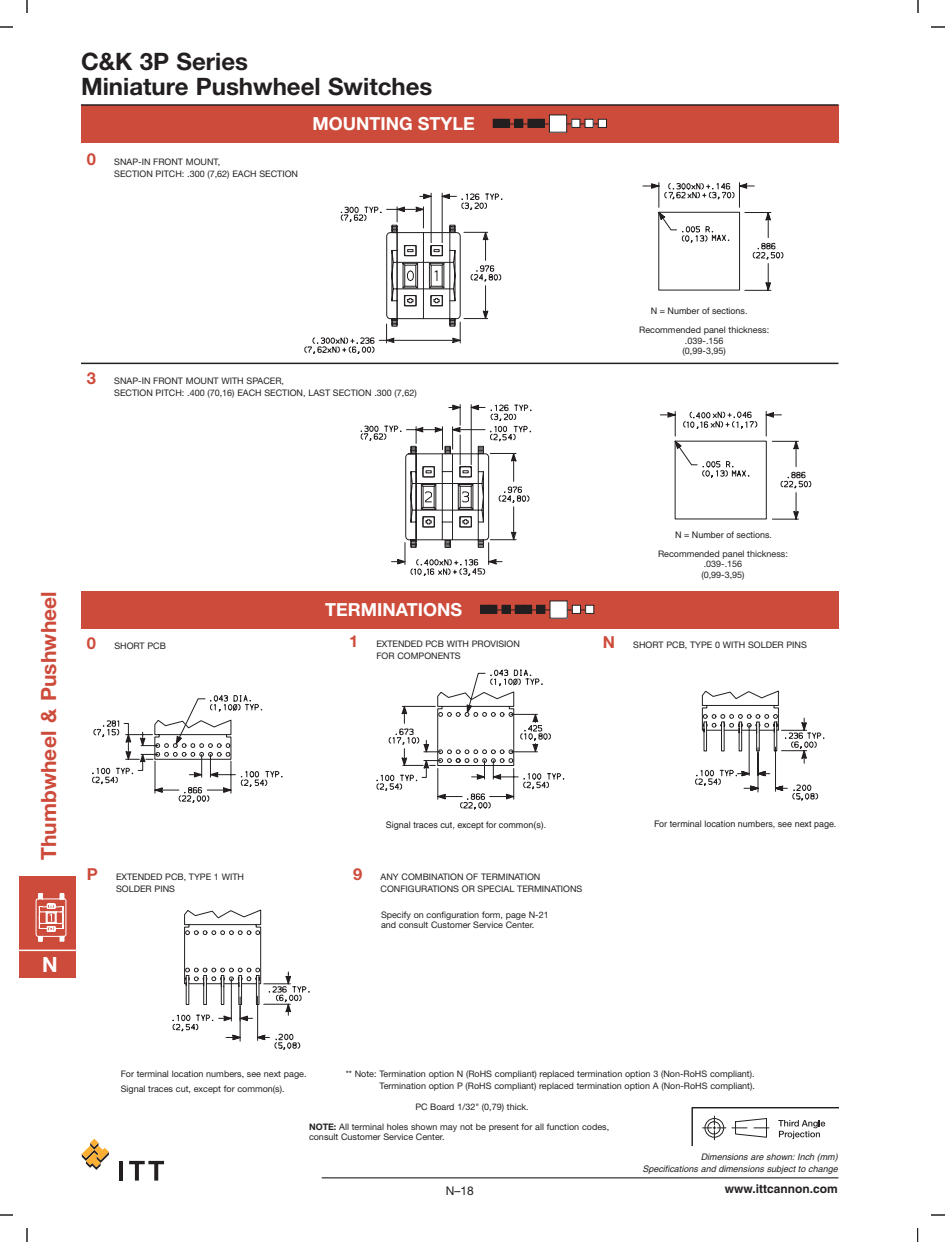
<style>
.page{position:relative;width:945px;height:1242px;background:#fff}
.page>*{position:absolute;margin:0;border:0;box-sizing:border-box;transform-origin:0 0}
.t1{font:700 24px/25.5px "Helvetica Neue";color:#231f20}
.t2{font:700 21px "Helvetica Neue";color:#cd4b3b}
.t3{font:700 21px "Helvetica Neue";color:#fff}
.t4{font:700 18px "Helvetica Neue";color:#fff}
.t5{font:700 12px "Helvetica";color:#231f20}
.t6{font:12px "Helvetica Neue";color:#231f20}
.t7{font:9px/12px "Helvetica Neue";color:#231f20}
.t8{font:9px "Helvetica";color:#231f20}
.t9{font:italic 9px/12px "Helvetica";color:#231f20;text-align:right}
.s1{font-weight:700;font-size:16.5px;color:#cd4b3b}
.s2{font-weight:700}
</style>
<div class="page">
<div style="left:81px;top:105px;width:757px;height:37px;background:#cd4b3b"></div>
<div style="left:493px;top:119px;width:8px;height:8px;background:#231f20"></div>
<div style="left:493px;top:119px;width:9px;height:9px;border:1px solid #231f20"></div>
<div style="left:501px;top:119px;width:9px;height:8px;background:#231f20"></div>
<div style="left:501px;top:119px;width:9px;height:9px;border:1px solid #231f20"></div>
<div style="left:515px;top:119px;width:8px;height:8px;background:#231f20"></div>
<div style="left:514px;top:119px;width:9px;height:9px;border:1px solid #231f20"></div>
<div style="left:528px;top:119px;width:8px;height:8px;background:#231f20"></div>
<div style="left:528px;top:119px;width:8px;height:9px;border:1px solid #231f20"></div>
<div style="left:536px;top:119px;width:8px;height:8px;background:#231f20"></div>
<div style="left:536px;top:119px;width:9px;height:9px;border:1px solid #231f20"></div>
<div style="left:549px;top:115px;width:18px;height:17px;background:#fff"></div>
<div style="left:549px;top:115px;width:18px;height:18px;border:1px solid #231f20"></div>
<div style="left:572px;top:119px;width:8px;height:8px;background:#fff"></div>
<div style="left:571px;top:119px;width:9px;height:9px;border:1px solid #231f20"></div>
<div style="left:585px;top:119px;width:8px;height:8px;background:#fff"></div>
<div style="left:585px;top:119px;width:9px;height:9px;border:1px solid #231f20"></div>
<div style="left:598px;top:119px;width:8px;height:8px;background:#fff"></div>
<div style="left:598px;top:119px;width:9px;height:9px;border:1px solid #231f20"></div>
<div style="left:81px;top:591px;width:757px;height:37px;background:#cd4b3b"></div>
<div style="left:481px;top:605px;width:8px;height:8px;background:#231f20"></div>
<div style="left:480px;top:605px;width:9px;height:9px;border:1px solid #231f20"></div>
<div style="left:489px;top:605px;width:8px;height:8px;background:#231f20"></div>
<div style="left:488px;top:605px;width:9px;height:9px;border:1px solid #231f20"></div>
<div style="left:502px;top:605px;width:8px;height:8px;background:#231f20"></div>
<div style="left:502px;top:605px;width:9px;height:9px;border:1px solid #231f20"></div>
<div style="left:515px;top:605px;width:8px;height:8px;background:#231f20"></div>
<div style="left:515px;top:605px;width:9px;height:9px;border:1px solid #231f20"></div>
<div style="left:523px;top:605px;width:9px;height:8px;background:#231f20"></div>
<div style="left:523px;top:605px;width:9px;height:9px;border:1px solid #231f20"></div>
<div style="left:537px;top:605px;width:8px;height:8px;background:#231f20"></div>
<div style="left:536px;top:605px;width:9px;height:9px;border:1px solid #231f20"></div>
<div style="left:550px;top:601px;width:17px;height:17px;background:#fff"></div>
<div style="left:572px;top:605px;width:9px;height:8px;background:#fff"></div>
<div style="left:572px;top:605px;width:9px;height:9px;border:1px solid #231f20"></div>
<div style="left:586px;top:605px;width:8px;height:8px;background:#fff"></div>
<div style="left:585px;top:605px;width:9px;height:9px;border:1px solid #231f20"></div>
<hr style="left:81px;top:104px;width:757px;height:2px;background:#231f20">
<div style="left:19px;top:876px;width:57px;height:102px;background:#cd4b3b"></div>
<hr style="left:19px;top:950px;width:57px;height:1px;background:#fff">
<svg style="left:35px;top:893px;width:32px;height:49px"></svg>
<svg style="left:692px;top:1107px;width:146px;height:39px"></svg>
<svg style="left:0;top:0;width:28px;height:28px"></svg>
<svg style="left:0;top:1215px;width:28px;height:27px"></svg>
<svg style="left:917px;top:1215px;width:28px;height:27px"></svg>
<svg style="left:918px;top:0;width:27px;height:28px"></svg>
<div style="left:14px;top:14px;width:26px;height:26px;background:#fff"></div>
<div style="left:904px;top:14px;width:28px;height:26px;background:#fff"></div>
<div style="left:14px;top:1202px;width:26px;height:26px;background:#fff"></div>
<div style="left:904px;top:1202px;width:28px;height:26px;background:#fff"></div>
<hr style="left:322px;top:1177px;width:516px;height:2px;background:#57585a">
<svg style="left:82px;top:1139px;width:27px;height:31px"></svg>
<hr style="left:119px;top:1161px;width:4px;height:20px;background:#231f20">
<svg style="left:129px;top:1161px;width:35px;height:20px"></svg>
<svg style="left:304px;top:182px;width:479px;height:172px"></svg>
<svg style="left:361px;top:404px;width:450px;height:172px"></svg>
<svg style="left:376px;top:670px;width:188px;height:140px"></svg>
<svg style="left:92px;top:695px;width:190px;height:108px"></svg>
<svg style="left:695px;top:691px;width:130px;height:110px"></svg>
<svg style="left:172px;top:910px;width:138px;height:140px"></svg>
<hr style="left:81px;top:363px;width:757px;height:1px;background:#231f20">
<div style="left:633px;top:327px;width:143px;height:33px;background:#fff"></div>
<h1 class="t1" style="left:81px;top:50px;width:353px">C&amp;K 3P Series<br>Miniature Pushwheel Switches</h1>
<h3 class="t4" style="left:313px;top:117px;width:164px">MOUNTING STYLE</h3>
<p class="t7" style="left:114px;top:157px;width:185px;text-indent:-27px"><span class="s1">0</span> SNAP-IN FRONT MOUNT,<br>SECTION PITCH: .300 (7,62) EACH SECTION</p>
<p class="t7" style="left:114px;top:376px;width:304px;text-indent:-27px"><span class="s1">3</span> SNAP-IN FRONT MOUNT WITH SPACER,<br>SECTION PITCH: .400 (70,16) EACH SECTION, LAST SECTION .300 (7,62)</p>
<p class="t8" style="left:651px;top:307px;width:98px">N = Number of sections.</p>
<p class="t7" style="left:639px;top:326px;width:131px;line-height:10.5px;text-align:center">Recommended panel thickness: .039-.156<br>(0,99-3,95)</p>
<h2 class="t2" style="left:41px;top:860px;width:271px;rotate:-90deg">Thumbwheel &amp; Pushwheel</h2>
<h2 class="t3" style="left:42px;top:957px;width:17px">N</h2>
<p class="t8" style="left:675px;top:532px;width:98px">N = Number of sections.</p>
<h3 class="t4" style="left:325px;top:603px;width:138px">TERMINATIONS</h3>
<p class="t7" style="left:658px;top:549px;width:131px;line-height:10.5px;text-align:center">Recommended panel thickness: .039-.156<br>(0,99-3,95)</p>
<p class="t7" style="left:376px;top:638px;width:145px;text-indent:-27px"><span class="s1">1</span> EXTENDED PCB WITH PROVISION<br>FOR COMPONENTS</p>
<p class="t7" style="left:87px;top:641px;width:81px"><span class="s1">0</span> SHORT PCB</p>
<p class="t7" style="left:603px;top:640px;width:206px"><span class="s1">N</span> SHORT PCB, TYPE 0 WITH SOLDER PINS</p>
<p class="t7" style="left:116px;top:872px;width:129px;text-indent:-29px"><span class="s1">P</span> EXTENDED PCB, TYPE 1 WITH<br>SOLDER PINS</p>
<p class="t8" style="left:386px;top:821px;width:162px">Signal traces cut, except for common(s).</p>
<p class="t8" style="left:654px;top:820px;width:184px">For terminal location numbers, see next page.</p>
<p class="t7" style="left:381px;top:872px;width:203px;text-indent:-27px"><span class="s1">9</span> ANY COMBINATION OF TERMINATION<br>CONFIGURATIONS OR SPECIAL TERMINATIONS</p>
<p class="t7" style="left:381px;top:910px;width:169px;line-height:10.5px">Specify on configuration form, page N-21 and consult Customer Service Center.</p>
<p class="t7" style="left:121px;top:1067px;width:187px;line-height:15px">For terminal location numbers, see next page.<br>Signal traces cut, except for common(s).</p>
<p class="t7" style="left:346px;top:1068px;width:411px;text-align:right">** Note: Termination option N (RoHS compliant) replaced termination option 3 (Non-RoHS compliant).<br>Termination option P (RoHS compliant) replaced termination option A (Non-RoHS compliant).</p>
<p class="t7" style="left:416px;top:1102px;width:115px">PC Board 1/32" (0,79) thick.</p>
<p class="t7" style="left:309px;top:1122px;width:302px;line-height:10.5px"><span class="s2">NOTE:</span> All terminal holes shown may not be present for all function codes, consult Customer Service Center.</p>
<h3 class="t6" style="left:446px;top:1186px;width:30px">N–18</h3>
<p class="t9" style="left:642px;top:1152px;width:197px">Dimensions are shown: Inch (mm)<br>Specifications and dimensions subject to change</p>
<h3 class="t5" style="left:725px;top:1184px;width:114px">www.ittcannon.com</h3>
</div>
